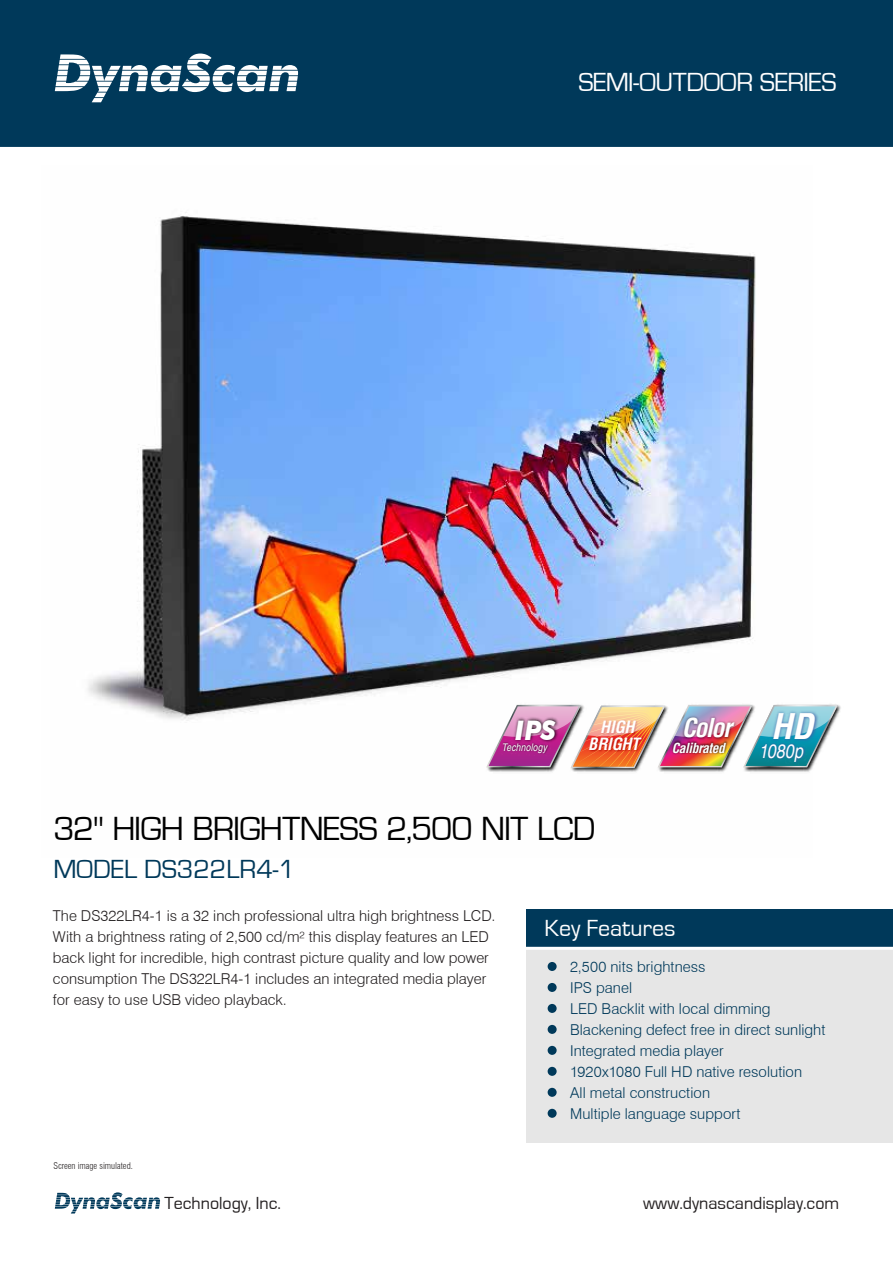
<style>
.page{position:relative;width:893px;height:1263px;background:#fff}
.page>*{position:absolute;margin:0;border:0;box-sizing:border-box;transform-origin:0 0}
.t1{font:34.5px "Eurostile";letter-spacing:-.025em;color:#000}
.t2{font:italic 700 condensed 34.5px "Helvetica";color:#fff}
.t3{font:27px "Eurostile";letter-spacing:-.02em;color:#fff}
.t4{font:27px "Eurostile";color:#00395a}
.t5{font:italic 700 27px "Futura BT";color:#fff}
.t6{font:italic 700 condensed 25.5px "Helvetica";letter-spacing:-.055em;color:#fff}
.t7{font:24px "Eurostile";color:#fff}
.t8{font:italic condensed 19.5px "Helvetica";letter-spacing:.005em;color:#fff}
.t9{font:18px "Eurostile";color:#231f20}
.t10{font:italic 700 condensed 16.5px/16.5px "Helvetica";letter-spacing:-.01em;color:#fff;text-align:center}
.t11{font:300 15px/21px "Swiss 721 BT";color:#231f20}
.t12{font:300 15px/21px "Swiss 721 BT";letter-spacing:.005em;color:#00395a}
.t13{font:italic 700 condensed 13.5px "Helvetica";letter-spacing:-.03em;color:#fff}
.t14{font:italic condensed 10.5px "Helvetica";letter-spacing:.015em;color:#fff}
.t15{font:300 condensed 9px "Swiss 721 BT";color:#231f20}
</style>
<div class="page">
<img style="left:88px;top:212px;width:668px;height:509px">
<div style="left:0;top:0;width:893px;height:147px;background:#00395a"></div>
<svg style="left:55px;top:1192px;width:105px;height:21px"></svg>
<svg style="left:55px;top:54px;width:243px;height:48px"></svg>
<div style="left:526px;top:942px;width:367px;height:200px;background:#e6e6e6"></div>
<div style="left:526px;top:909px;width:367px;height:39px;background:#00395a"></div>
<div style="left:548px;top:962px;width:9px;height:9px;background:#00395a;border-radius:50%"></div>
<div style="left:548px;top:983px;width:9px;height:9px;background:#00395a;border-radius:50%"></div>
<div style="left:548px;top:1004px;width:9px;height:9px;background:#00395a;border-radius:50%"></div>
<div style="left:548px;top:1025px;width:9px;height:9px;background:#00395a;border-radius:50%"></div>
<div style="left:548px;top:1046px;width:9px;height:9px;background:#00395a;border-radius:50%"></div>
<div style="left:548px;top:1067px;width:9px;height:9px;background:#00395a;border-radius:50%"></div>
<div style="left:548px;top:1088px;width:9px;height:9px;background:#00395a;border-radius:50%"></div>
<div style="left:548px;top:1109px;width:9px;height:9px;background:#00395a;border-radius:50%"></div>
<hr style="left:526px;top:947px;width:367px;height:3px;background:#fff">
<img style="left:758px;top:704px;width:83px;height:68px">
<img style="left:766px;top:704px;width:54px;height:1px">
<img style="left:586px;top:768px;width:54px;height:4px">
<img style="left:655px;top:703px;width:103px;height:69px">
<img style="left:484px;top:703px;width:102px;height:69px">
<img style="left:486px;top:705px;width:352px;height:63px">
<img style="left:510px;top:712px;width:51px;height:39px">
<img style="left:499px;top:739px;width:51px;height:17px">
<h2 class="t3" style="left:578px;top:67px;width:260px">SEMI-OUTDOOR SERIES</h2>
<h2 class="t5" style="left:515px;top:713px;width:43px">IPS</h2>
<p class="t14" style="left:502px;top:741px;width:47px">Technology</p>
<p class="t10" style="left:588px;top:719px;width:53px">HIGH<br>BRIGHT</p>
<h3 class="t6" style="left:682px;top:711px;width:51px">Color</h3>
<p class="t13" style="left:672px;top:739px;width:55px">Calibrated</p>
<h1 class="t2" style="left:771px;top:704px;width:44px">HD</h1>
<h3 class="t8" style="left:759px;top:739px;width:45px">1080p</h3>
<h1 class="t1" style="left:53px;top:810px;width:544px">32" HIGH BRIGHTNESS 2,500 NIT LCD</h1>
<h2 class="t4" style="left:53px;top:854px;width:243px">MODEL DS322LR4-1</h2>
<p class="t11" style="left:53px;top:905px;width:444px">The DS322LR4-1 is a 32 inch professional ultra high brightness LCD.<br>With a brightness rating of 2,500 cd/m² this display features an LED back light for incredible, high contrast picture quality and low power consumption The DS322LR4-1 includes an integrated media player for easy to use USB video playback.</p>
<h3 class="t7" style="left:545px;top:915px;width:132px">Key Features</h3>
<p class="t12" style="left:570px;top:956px;width:257px">2,500 nits brightness<br>IPS panel<br>LED Backlit with local dimming<br>Blackening defect free in direct sunlight<br>Integrated media player<br>1920x1080 Full HD native resolution<br>All metal construction<br>Multiple language support</p>
<p class="t15" style="left:53px;top:1160px;width:81px">Screen image simulated.</p>
<p class="t9" style="left:165px;top:1193px;width:118px">Technology, Inc.</p>
<p class="t9" style="left:643px;top:1193px;width:198px">www.dynascandisplay.com</p>
</div>
